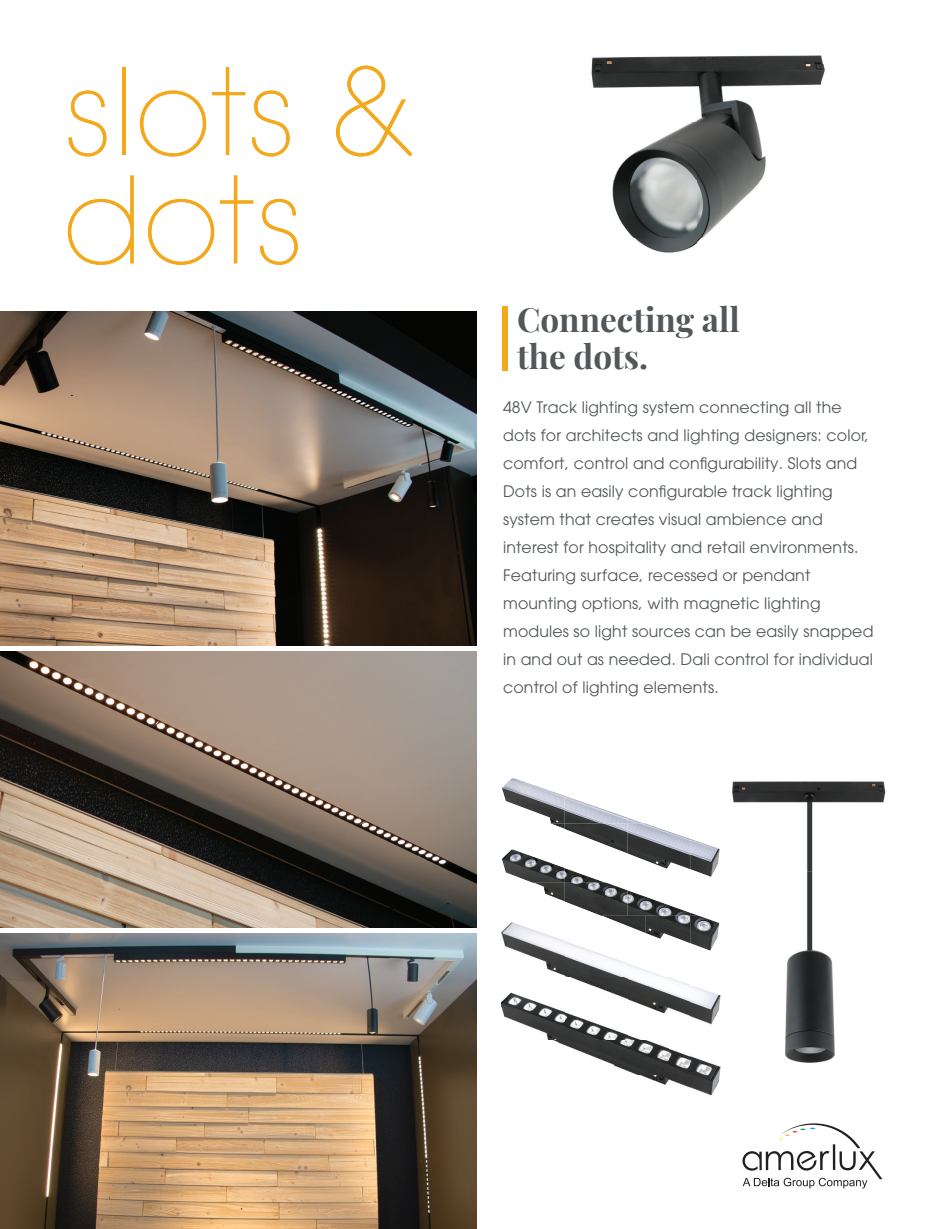
<style>
.page{position:relative;width:945px;height:1229px;background:#fff}
.page>*{position:absolute;margin:0;border:0;box-sizing:border-box;transform-origin:0 0}
.t1{font:200 118.48px/108.3px "Avant Garde";color:#f4a81c}
.t2{font:700 33.25px/36.8px "Playfair Display";color:#525759}
.t3{font:15.75px/28px "Avant Garde";letter-spacing:.01em;color:#525759}
</style>
<div class="page">
<div style="left:502px;top:306px;width:6px;height:64px;background:#f4a81c"></div>
<svg style="left:742px;top:1123px;width:140px;height:65px"></svg>
<img style="left:591px;top:55px;width:234px;height:198px">
<img style="left:732px;top:781px;width:154px;height:149px">
<img style="left:786px;top:930px;width:47px;height:60px">
<img style="left:784px;top:990px;width:51px;height:73px">
<img style="left:627px;top:817px;width:15px;height:6px">
<img style="left:565px;top:796px;width:62px;height:57px">
<img style="left:502px;top:778px;width:63px;height:45px">
<img style="left:627px;top:823px;width:63px;height:46px">
<img style="left:551px;top:823px;width:14px;height:6px">
<img style="left:690px;top:839px;width:30px;height:38px">
<img style="left:627px;top:963px;width:63px;height:76px">
<img style="left:502px;top:915px;width:125px;height:124px">
<img style="left:565px;top:868px;width:38px;height:14px">
<img style="left:502px;top:849px;width:63px;height:33px">
<img style="left:627px;top:890px;width:63px;height:25px">
<img style="left:565px;top:882px;width:62px;height:33px">
<img style="left:533px;top:882px;width:32px;height:19px">
<img style="left:646px;top:915px;width:44px;height:28px">
<img style="left:601px;top:915px;width:45px;height:18px">
<img style="left:690px;top:915px;width:29px;height:35px">
<img style="left:547px;top:1039px;width:143px;height:36px">
<img style="left:640px;top:1075px;width:50px;height:13px">
<img style="left:690px;top:986px;width:31px;height:110px">
<img style="left:502px;top:986px;width:63px;height:53px">
<img style="left:0;top:312px;width:477px;height:333px">
<img style="left:0;top:651px;width:477px;height:276px">
<img style="left:0;top:933px;width:477px;height:295px">
<h1 class="t1" style="left:63px;top:61px;width:354px">slots &amp; dots</h1>
<h2 class="t2" style="left:517px;top:298px;width:224px">Connecting all the dots.</h2>
<p class="t3" style="left:503px;top:393px;width:372px">48V Track lighting system connecting all the dots for architects and lighting designers: color, comfort, control and configurability. Slots and Dots is an easily configurable track lighting system that creates visual ambience and interest for hospitality and retail environments.<br>Featuring surface, recessed or pendant mounting options, with magnetic lighting modules so light sources can be easily snapped in and out as needed. Dali control for individual control of lighting elements.</p>
</div>
